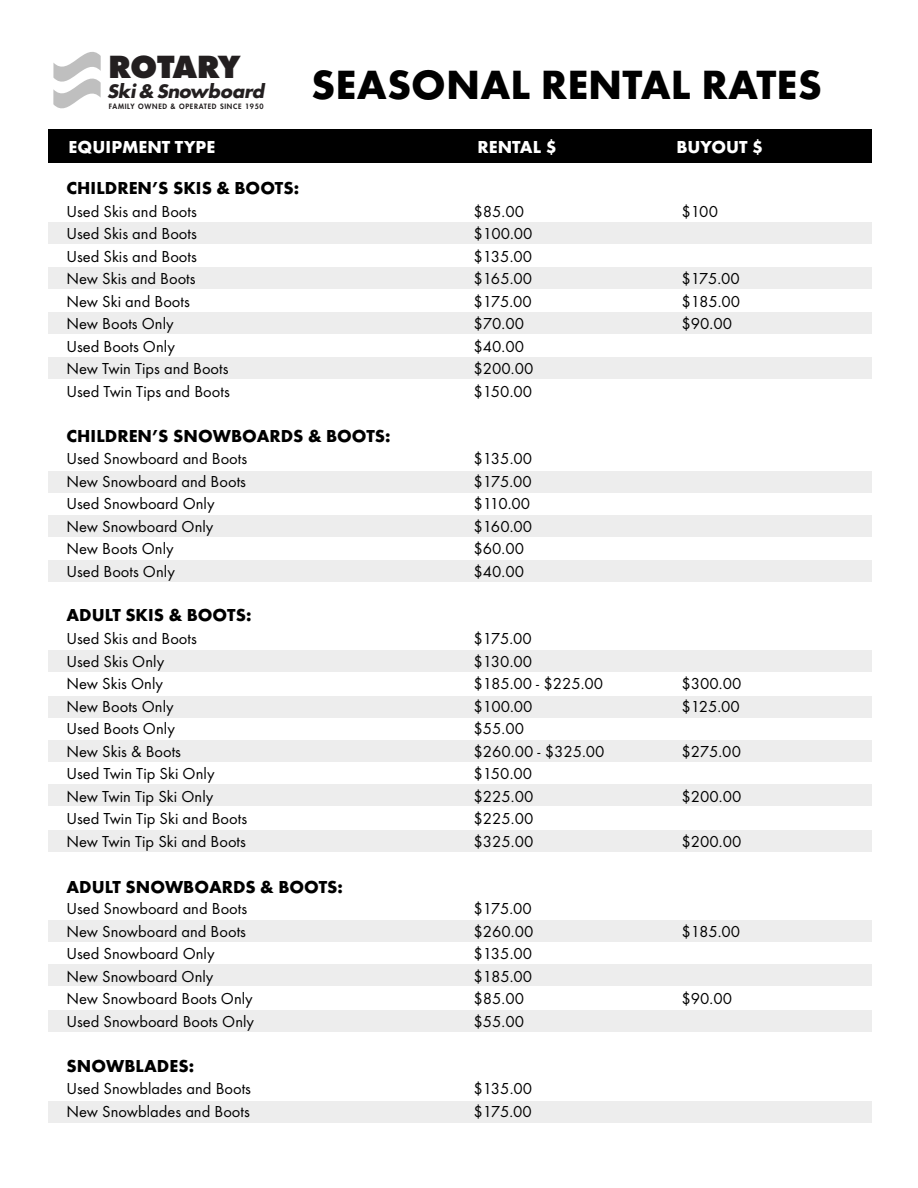
<style>
.page{position:relative;width:918px;height:1188px;background:#fff}
.page>*{position:absolute;margin:0;border:0;box-sizing:border-box;transform-origin:0 0}
.t1{font:700 42.45px "Function Pro";color:#000}
.t2{font:800 29.55px "Futura Std";letter-spacing:-.02em;color:#231f20}
.t3{font:700 18px "Function Pro";color:#000}
.t4{font:700 18px "Function Pro";color:#fff}
.t5{font:italic 700 18px "Futura Std";letter-spacing:-.02em;color:#231f20}
.t6{font:16.5px/22.5px "Function Pro";color:#000}
.t7{font:800 7.2px "Futura Std";letter-spacing:.1em;color:#231f20}
</style>
<div class="page">
<div style="left:48px;top:223px;width:824px;height:21px;background:#ededed"></div>
<div style="left:48px;top:268px;width:824px;height:21px;background:#ededed"></div>
<div style="left:48px;top:313px;width:824px;height:21px;background:#ededed"></div>
<div style="left:48px;top:358px;width:824px;height:21px;background:#ededed"></div>
<div style="left:48px;top:471px;width:824px;height:22px;background:#ededed"></div>
<div style="left:48px;top:516px;width:824px;height:21px;background:#ededed"></div>
<div style="left:48px;top:560px;width:824px;height:21px;background:#ededed"></div>
<div style="left:48px;top:651px;width:824px;height:21px;background:#ededed"></div>
<div style="left:48px;top:696px;width:824px;height:21px;background:#ededed"></div>
<div style="left:48px;top:740px;width:824px;height:21px;background:#ededed"></div>
<div style="left:48px;top:785px;width:824px;height:21px;background:#ededed"></div>
<div style="left:48px;top:831px;width:824px;height:21px;background:#ededed"></div>
<div style="left:48px;top:920px;width:824px;height:22px;background:#ededed"></div>
<div style="left:48px;top:965px;width:824px;height:21px;background:#ededed"></div>
<div style="left:48px;top:1010px;width:824px;height:21px;background:#ededed"></div>
<div style="left:48px;top:1102px;width:824px;height:21px;background:#ededed"></div>
<div style="left:48px;top:129px;width:824px;height:33px;background:#000"></div>
<svg style="left:53px;top:52px;width:48px;height:57px"></svg>
<h2 class="t2" style="left:109px;top:48px;width:134px">ROTARY</h2>
<p class="t7" style="left:109px;top:102px;width:156px">FAMILY OWNED &amp; OPERATED SINCE 1950</p>
<h1 class="t1" style="left:311px;top:60px;width:512px">SEASONAL RENTAL RATES</h1>
<p class="t4" style="left:677px;top:136px;width:88px">BUYOUT $</p>
<p class="t5" style="left:107px;top:79px;width:158px">Ski &amp; Snowboard</p>
<p class="t4" style="left:68px;top:136px;width:148px">EQUIPMENT TYPE</p>
<p class="t4" style="left:478px;top:136px;width:80px">RENTAL $</p>
<p class="t3" style="left:66px;top:177px;width:234px">CHILDREN’S SKIS &amp; BOOTS:</p>
<p class="t6" style="left:66px;top:200px;width:165px">Used Skis and Boots<br>Used Skis and Boots<br>Used Skis and Boots<br>New Skis and Boots<br>New Ski and Boots<br>New Boots Only<br>Used Boots Only<br>New Twin Tips and Boots<br>Used Twin Tips and Boots</p>
<p class="t3" style="left:66px;top:426px;width:326px">CHILDREN’S SNOWBOARDS &amp; BOOTS:</p>
<p class="t6" style="left:66px;top:448px;width:182px">Used Snowboard and Boots<br>New Snowboard and Boots<br>Used Snowboard Only<br>New Snowboard Only<br>New Boots Only<br>Used Boots Only</p>
<p class="t3" style="left:66px;top:605px;width:187px">ADULT SKIS &amp; BOOTS:</p>
<p class="t6" style="left:66px;top:628px;width:182px">Used Skis and Boots<br>Used Skis Only<br>New Skis Only<br>New Boots Only<br>Used Boots Only<br>New Skis &amp; Boots<br>Used Twin Tip Ski Only<br>New Twin Tip Ski Only<br>Used Twin Tip Ski and Boots<br>New Twin Tip Ski and Boots</p>
<p class="t3" style="left:66px;top:876px;width:278px">ADULT SNOWBOARDS &amp; BOOTS:</p>
<p class="t6" style="left:66px;top:898px;width:189px">Used Snowboard and Boots<br>New Snowboard and Boots<br>Used Snowboard Only<br>New Snowboard Only<br>New Snowboard Boots Only<br>Used Snowboard Boots Only</p>
<p class="t3" style="left:66px;top:1055px;width:129px">SNOWBLADES:</p>
<p class="t6" style="left:66px;top:1078px;width:186px">Used Snowblades and Boots<br>New Snowblades and Boots</p>
<p class="t6" style="left:474px;top:200px;width:61px">$85.00 $100.00 $135.00 $165.00 $175.00 $70.00 $40.00 $200.00 $150.00</p>
<p class="t6" style="left:474px;top:448px;width:60px">$135.00 $175.00 $110.00 $160.00 $60.00 $40.00</p>
<p class="t6" style="left:474px;top:628px;width:132px">$175.00<br>$130.00<br>$185.00 - $225.00 $100.00<br>$55.00<br>$260.00 - $325.00 $150.00<br>$225.00<br>$225.00<br>$325.00</p>
<p class="t6" style="left:474px;top:898px;width:61px">$175.00 $260.00 $135.00 $185.00 $85.00 $55.00</p>
<p class="t6" style="left:474px;top:1078px;width:60px">$135.00 $175.00</p>
<p class="t6" style="left:682px;top:200px;width:38px">$100</p>
<p class="t6" style="left:682px;top:268px;width:60px;text-align:justify">$175.00 $185.00 $90.00</p>
<p class="t6" style="left:682px;top:673px;width:61px">$300.00 $125.00</p>
<p class="t6" style="left:682px;top:740px;width:61px">$275.00</p>
<p class="t6" style="left:682px;top:785px;width:61px">$200.00</p>
<p class="t6" style="left:682px;top:830px;width:61px">$200.00</p>
<p class="t6" style="left:682px;top:920px;width:60px">$185.00</p>
<p class="t6" style="left:682px;top:988px;width:52px">$90.00</p>
</div>
